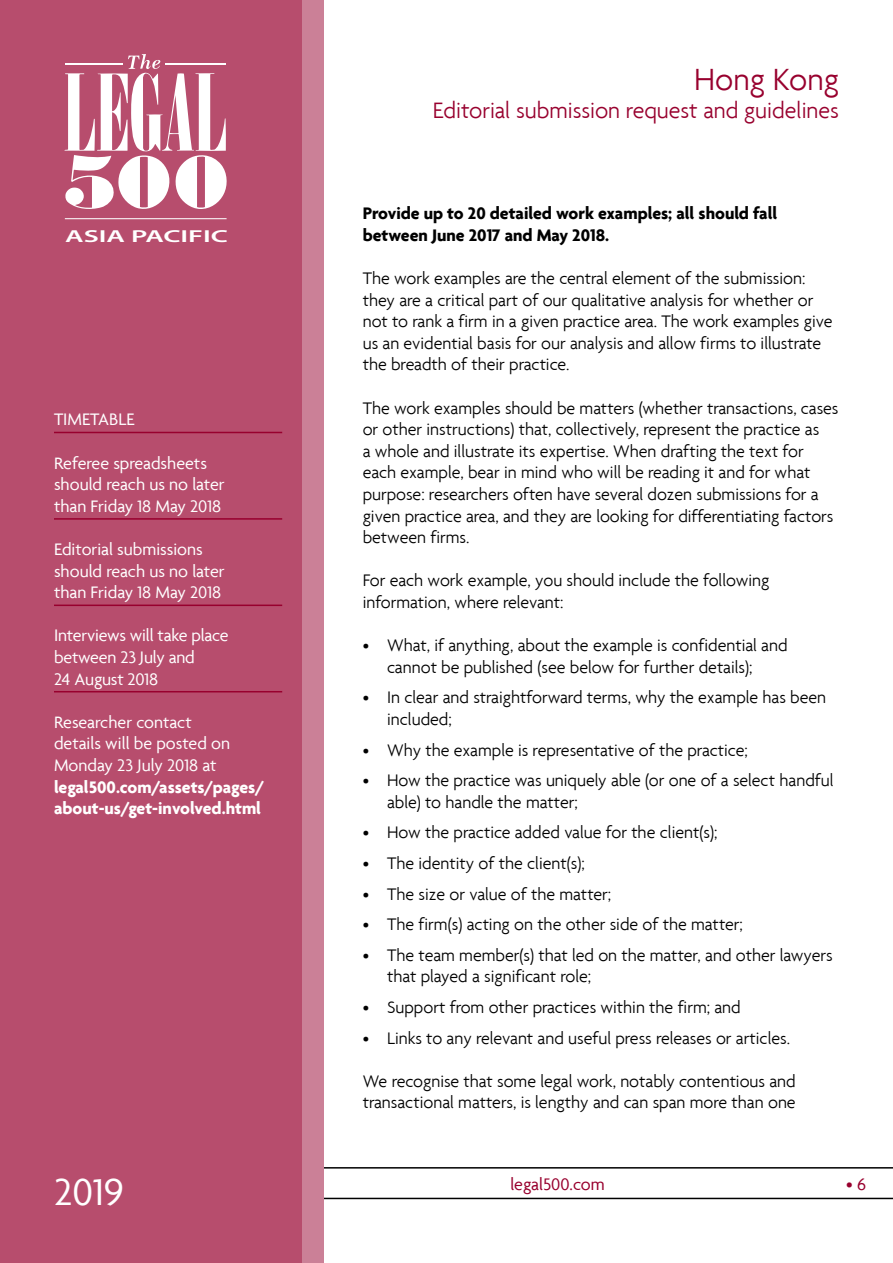
<style>
.page{position:relative;width:893px;height:1263px;background:#fff}
.page>*{position:absolute;margin:0;border:0;box-sizing:border-box;transform-origin:0 0}
.t1{font:40.5px "Agenda";color:#fff}
.t2{font:300 33px "Agenda";color:#98002e}
.t3{font:300 24px "Agenda";color:#98002e}
.t4{font:300 18px/21.6px "Agenda";color:#000}
.t5{font:18px/21.6px "Agenda";color:#fff}
.t6{font:700 18px/21.6px "Agenda";color:#000}
.t7{font:700 18px/21.6px "Agenda";color:#fff}
.t8{font:18px "Agenda";color:#98002e}
.t9{font:600 17.4px "Myriad Pro";color:#fff;scale:1.68 1}
</style>
<div class="page">
<svg style="left:323px;top:1167px;width:570px;height:32px"></svg>
<div style="left:0;top:0;width:323px;height:1263px;background:#cb8097"></div>
<div style="left:0;top:0;width:302px;height:1263px;background:#b74d6d"></div>
<svg style="left:64px;top:54px;width:163px;height:155px"></svg>
<hr style="left:65px;top:64px;width:58px;height:1px;background:#fff">
<hr style="left:165px;top:64px;width:61px;height:1px;background:#fff">
<hr style="left:65px;top:218px;width:162px;height:1px;background:#fff">
<hr style="left:54px;top:432px;width:228px;height:1px;background:#98002e">
<hr style="left:54px;top:518px;width:228px;height:2px;background:#98002e">
<hr style="left:54px;top:604px;width:228px;height:2px;background:#98002e">
<hr style="left:54px;top:691px;width:228px;height:1px;background:#98002e">
<p class="t9" style="left:65px;top:225px;width:98px">ASIA PACIFIC</p>
<p class="t5" style="left:54px;top:408px;width:82px">TIMETABLE</p>
<p class="t5" style="left:54px;top:452px;width:172px">Referee spreadsheets should reach us no later than Friday 18 May 2018</p>
<p class="t5" style="left:54px;top:538px;width:172px">Editorial submissions should reach us no later than Friday 18 May 2018</p>
<p class="t5" style="left:54px;top:624px;width:176px">Interviews will take place between 23 July and<br>24 August 2018</p>
<p class="t5" style="left:54px;top:711px;width:178px">Researcher contact details will be posted on<br>Monday 23 July 2018 at</p>
<p class="t7" style="left:54px;top:775px;width:212px">legal500.com/assets/pages/ about-us/get-involved.html</p>
<h1 class="t1" style="left:54px;top:1168px;width:71px">2019</h1>
<h2 class="t2" style="left:694px;top:60px;width:146px">Hong Kong</h2>
<h3 class="t3" style="left:433px;top:96px;width:408px">Editorial submission request and guidelines</h3>
<p class="t6" style="left:363px;top:202px;width:416px">Provide up to 20 detailed work examples; all should fall between June 2017 and May 2018.</p>
<p class="t4" style="left:363px;top:267px;width:471px">The work examples are the central element of the submission: they are a critical part of our qualitative analysis for whether or not to rank a firm in a given practice area. The work examples give us an evidential basis for our analysis and allow firms to illustrate the breadth of their practice.</p>
<p class="t4" style="left:363px;top:397px;width:477px">The work examples should be matters (whether transactions, cases or other instructions) that, collectively, represent the practice as<br>a whole and illustrate its expertise. When drafting the text for each example, bear in mind who will be reading it and for what purpose: researchers often have several dozen submissions for a given practice area, and they are looking for differentiating factors between firms.</p>
<p class="t4" style="left:363px;top:569px;width:408px">For each work example, you should include the following information, where relevant:</p>
<p class="t4" style="left:363px;top:634px;width:426px;text-align:center">• What, if anything, about the example is confidential and cannot be published (see below for further details);</p>
<p class="t4" style="left:387px;top:686px;width:441px;text-indent:-24px">• In clear and straightforward terms, why the example has been included;</p>
<p class="t4" style="left:363px;top:739px;width:387px">• Why the example is representative of the practice;</p>
<p class="t4" style="left:387px;top:769px;width:448px;text-indent:-24px">• How the practice was uniquely able (or one of a select handful able) to handle the matter;</p>
<p class="t4" style="left:363px;top:821px;width:356px">• How the practice added value for the client(s);</p>
<p class="t4" style="left:363px;top:852px;width:224px">• The identity of the client(s);</p>
<p class="t4" style="left:363px;top:883px;width:250px">• The size or value of the matter;</p>
<p class="t4" style="left:363px;top:913px;width:382px">• The firm(s) acting on the other side of the matter;</p>
<p class="t4" style="left:387px;top:944px;width:447px;text-indent:-24px">• The team member(s) that led on the matter, and other lawyers that played a significant role;</p>
<p class="t4" style="left:363px;top:996px;width:380px">• Support from other practices within the firm; and</p>
<p class="t4" style="left:363px;top:1027px;width:429px">• Links to any relevant and useful press releases or articles.</p>
<p class="t4" style="left:363px;top:1070px;width:435px">We recognise that some legal work, notably contentious and transactional matters, is lengthy and can span more than one</p>
<p class="t8" style="left:510px;top:1173px;width:96px">legal500.com</p>
<p class="t8" style="left:846px;top:1173px;width:21px">•6</p>
</div>
